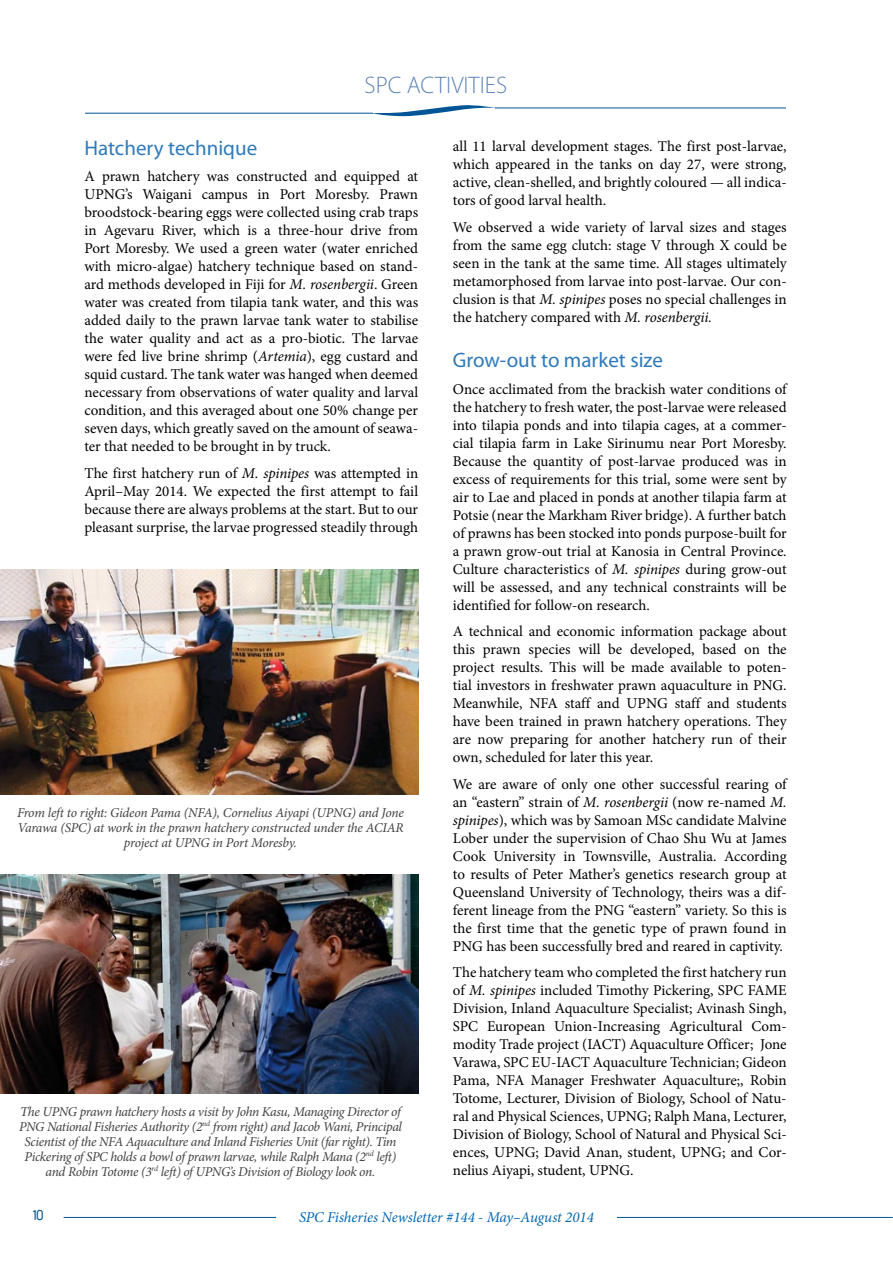
<style>
.page{position:relative;width:893px;height:1263px;background:#fff}
.page>*{position:absolute;margin:0;border:0;box-sizing:border-box;transform-origin:0 0}
.t1{font:300 24px "Myriad Pro";color:#5e84b8}
.t2{font:21px "Myriad Pro";color:#2f7abc}
.t3{font:15px/18px "Minion Pro";color:#000;text-align:justify}
.t4{font:italic 15px "Minion Pro";letter-spacing:-.005em;color:#0067b1}
.t5{font:15px "Duepuntozero";color:#005596}
.t6{font:italic 13.5px/15px "Minion Pro";letter-spacing:-.025em;color:#414042;text-align:center}
.s1{font-style:italic}
</style>
<div class="page">
<hr style="left:85px;top:113px;width:288px;height:1px;background:#005596">
<hr style="left:495px;top:108px;width:291px;height:1px;background:#005596">
<svg style="left:372px;top:105px;width:126px;height:11px"></svg>
<hr style="left:64px;top:1217px;width:828px;height:1px;background:#005596">
<div style="left:276px;top:1210px;width:341px;height:21px;background:#fff"></div>
<img style="left:0;top:874px;width:419px;height:219px">
<img style="left:0;top:570px;width:419px;height:225px">
<h1 class="t1" style="left:365px;top:71px;width:144px">SPC ACTIVITIES</h1>
<h2 class="t2" style="left:84px;top:135px;width:174px">Hatchery technique</h2>
<p class="t3" style="left:84px;top:168px;width:335px">A prawn hatchery was constructed and equipped at UPNG’s Waigani campus in Port Moresby. Prawn broodstock-bearing eggs were collected using crab traps in Agevaru River, which is a three-hour drive from Port Moresby. We used a green water (water enriched with micro-algae) hatchery technique based on stand&shy;ard methods developed in Fiji for <span class="s1">M. rosenbergii</span>. Green water was created from tilapia tank water, and this was added daily to the prawn larvae tank water to stabilise the water quality and act as a pro-biotic. The larvae were fed live brine shrimp (<span class="s1">Artemia</span>), egg custard and squid custard. The tank water was hanged when deemed necessary from observations of water quality and larval condition, and this averaged about one 50% change per seven days, which greatly saved on the amount of seawa&shy;ter that needed to be brought in by truck.</p>
<p class="t3" style="left:84px;top:464px;width:335px">The first hatchery run of <span class="s1">M. spinipes</span> was attempted in April–May 2014. We expected the first attempt to fail because there are always problems at the start. But to our pleasant surprise, the larvae progressed steadily through</p>
<p class="t6" style="left:17px;top:805px;width:388px">From left to right: Gideon Pama (NFA), Cornelius Aiyapi (UPNG) and Jone<br>Varawa (SPC) at work in the prawn hatchery constructed under the ACIAR project at UPNG in Port Moresby.</p>
<p class="t6" style="left:19px;top:1104px;width:384px">The UPNG prawn hatchery hosts a visit by John Kasu, Managing Director of PNG National Fisheries Authority (2<sup>nd</sup> from right) and Jacob Wani, Principal Scientist of the NFA Aquaculture and Inland Fisheries Unit (far right). Tim Pickering of SPC holds a bowl of prawn larvae, while Ralph Mana (2<sup>nd</sup> left) and Robin Totome (3<sup>rd</sup> left) of UPNG’s Division of Biology look on.</p>
<p class="t3" style="left:453px;top:138px;width:335px">all 11 larval development stages. The first post-larvae, which appeared in the tanks on day 27, were strong, active, clean-shelled, and brightly coloured — all indica&shy;tors of good larval health.</p>
<p class="t3" style="left:453px;top:218px;width:335px">We observed a wide variety of larval sizes and stages from the same egg clutch: stage V through X could be seen in the tank at the same time. All stages ultimately metamorphosed from larvae into post-larvae. Our con&shy;clusion is that <span class="s1">M. spinipes</span> poses no special challenges in the hatchery compared with <span class="s1">M. rosenbergii.</span></p>
<h2 class="t2" style="left:453px;top:347px;width:212px">Grow-out to market size</h2>
<p class="t3" style="left:453px;top:380px;width:335px">Once acclimated from the brackish water conditions of the hatchery to fresh water, the post-larvae were released into tilapia ponds and into tilapia cages, at a commer&shy;cial tilapia farm in Lake Sirinumu near Port Moresby.<br>Because the quantity of post-larvae produced was in excess of requirements for this trial, some were sent by air to Lae and placed in ponds at another tilapia farm at Potsie (near the Markham River bridge). A further batch of prawns has been stocked into ponds purpose-built for a prawn grow-out trial at Kanosia in Central Province.<br>Culture characteristics of <span class="s1">M. spinipes</span> during grow-out will be assessed, and any technical constraints will be identified for follow-on research.</p>
<p class="t3" style="left:453px;top:622px;width:335px">A technical and economic information package about this prawn species will be developed, based on the project results. This will be made available to poten&shy;tial investors in freshwater prawn aquaculture in PNG.<br>Meanwhile, NFA staff and UPNG staff and students have been trained in prawn hatchery operations. They are now preparing for another hatchery run of their own, scheduled for later this year.</p>
<p class="t3" style="left:453px;top:775px;width:335px">We are aware of only one other successful rearing of an “eastern” strain of <span class="s1">M. rosenbergii</span> (now re-named <span class="s1">M. spinipes</span>), which was by Samoan MSc candidate Malvine Lober under the supervision of Chao Shu Wu at James Cook University in Townsville, Australia. According to results of Peter Mather’s genetics research group at Queensland University of Technology, theirs was a dif&shy;ferent lineage from the PNG “eastern” variety. So this is the first time that the genetic type of prawn found in PNG has been successfully bred and reared in captivity.</p>
<p class="t3" style="left:453px;top:963px;width:335px">The hatchery team who completed the first hatchery run of <span class="s1">M. spinipes</span> included Timothy Pickering, SPC FAME Division, Inland Aquaculture Specialist; Avinash Singh, SPC European Union-Increasing Agricultural Com&shy;modity Trade project (IACT) Aquaculture Officer; Jone Varawa, SPC EU-IACT Aquaculture Technician; Gideon Pama, NFA Manager Freshwater Aquaculture;, Robin Totome, Lecturer, Division of Biology, School of Natu&shy;ral and Physical Sciences, UPNG; Ralph Mana, Lecturer, Division of Biology, School of Natural and Physical Sci&shy;ences, UPNG; David Anan, student, UPNG; and Cor&shy;nelius Aiyapi, student, UPNG.</p>
<p class="t5" style="left:33px;top:1207px;width:12px">10</p>
<p class="t4" style="left:299px;top:1206px;width:296px">SPC Fisheries Newsletter #144 - May–August 2014</p>
</div>
